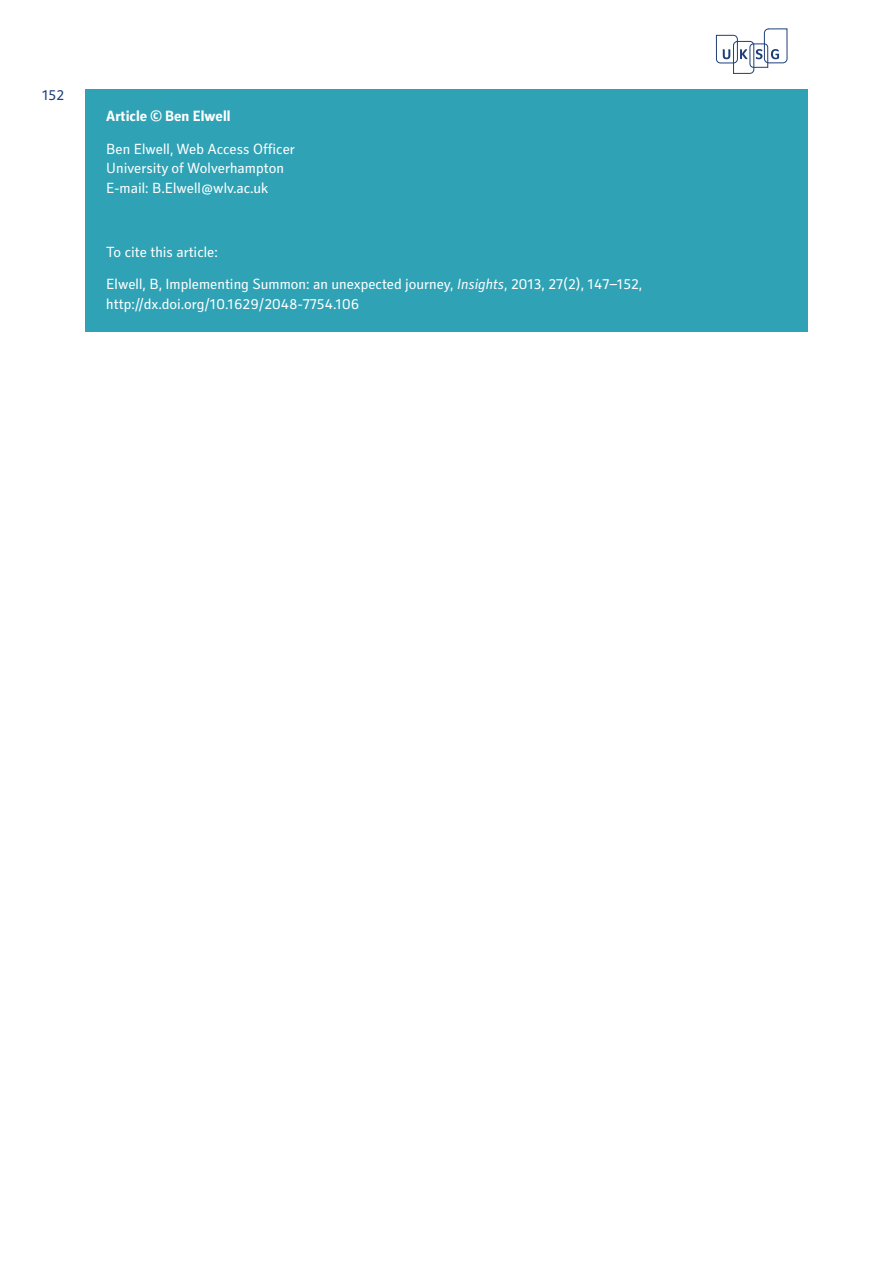
<style>
.page{position:relative;width:893px;height:1263px;background:#fff}
.page>*{position:absolute;margin:0;border:0;box-sizing:border-box;transform-origin:0 0}
.t1{font:15px/19.5px "Secca Std";color:#fff}
.t2{font:700 15px "Secca Std";color:#fff}
.t3{font:15px "Secca Std";color:#1d3e79}
.s1{font-style:italic}
</style>
<div class="page">
<svg style="left:716px;top:28px;width:71px;height:46px"></svg>
<div style="left:85px;top:89px;width:723px;height:243px;background:#2fa2b5"></div>
<p class="t3" style="left:42px;top:87px;width:24px">152</p>
<p class="t2" style="left:106px;top:108px;width:126px">Article © Ben Elwell</p>
<p class="t1" style="left:106px;top:139px;width:190px">Ben Elwell, Web Access Officer<br>University of Wolverhampton<br>E-mail: B.Elwell@wlv.ac.uk</p>
<p class="t1" style="left:106px;top:236px;width:537px;line-height:32.2px">To cite this article:<br>Elwell, B, Implementing Summon: an unexpected journey, <span class="s1">Insights</span>, 2013, 27(2), 147–152,</p>
<p class="t1" style="left:106px;top:295px;width:254px">http://dx.doi.org/10.1629/2048-7754.106</p>
</div>
